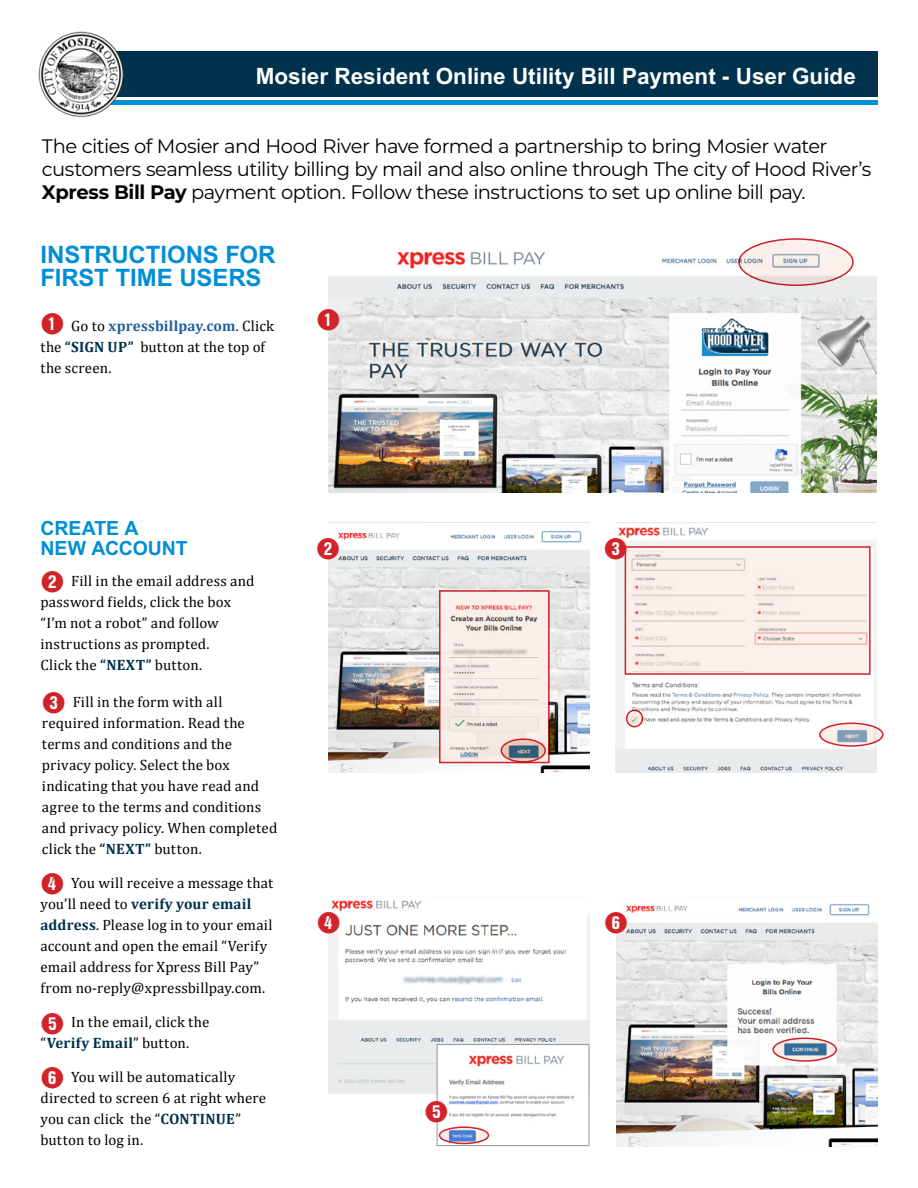
<style>
.page{position:relative;width:918px;height:1188px;background:#fff}
.page>*{position:absolute;margin:0;border:0;box-sizing:border-box;transform-origin:0 0}
.t1{font:700 24px/22.8px "M Arial";letter-spacing:-.005em;color:#008fd7}
.t2{font:24px "Numerics P04";color:#d2232a}
.t3{font:700 22.5px "M Arial";color:#fff}
.t4{font:19.5px/23.4px "Montserrat";letter-spacing:-.03em;color:#000}
.t5{font:700 19.5px/20.4px "M Arial";letter-spacing:-.005em;color:#008fd7}
.t6{font:15px/21px "Cambria";letter-spacing:.01em;color:#000}
.s1{font-weight:700}
.s2{font-weight:700;color:#215e9e}
.s3{font-weight:700;color:#00314d}
</style>
<div class="page">
<div style="left:106px;top:51px;width:772px;height:45px;background:#00314d"></div>
<hr style="left:106px;top:100px;width:772px;height:4px;background:#008fd7">
<img style="left:328px;top:244px;width:548px;height:248px">
<img style="left:616px;top:527px;width:261px;height:245px">
<img style="left:616px;top:903px;width:261px;height:243px">
<img style="left:328px;top:530px;width:261px;height:242px">
<img style="left:329px;top:900px;width:261px;height:194px">
<svg style="left:739px;top:239px;width:114px;height:46px;background:#ede1de"></svg>
<div style="left:738px;top:238px;width:116px;height:48px;border:2px solid #d2232a;border-radius:50%"></div>
<svg style="left:820px;top:723px;width:63px;height:23px"></svg>
<div style="left:819px;top:723px;width:65px;height:24px;border:2px solid #d2232a;border-radius:50%"></div>
<svg style="left:773px;top:1038px;width:63px;height:23px"></svg>
<div style="left:772px;top:1038px;width:65px;height:24px;border:2px solid #d2232a;border-radius:50%"></div>
<svg style="left:627px;top:710px;width:16px;height:17px"></svg>
<div style="left:626px;top:710px;width:17px;height:17px;border:2px solid #d2232a;border-radius:50%"></div>
<svg style="left:439px;top:590px;width:111px;height:173px;background:#eedbd7"></svg>
<div style="left:625px;top:546px;width:246px;height:129px;background:#fbf0eb;border:2px solid #d2232a"></div>
<img style="left:439px;top:1046px;width:148px;height:98px">
<div style="left:437px;top:1044px;width:152px;height:102px;border:1px solid #939598"></div>
<div style="left:318px;top:538px;width:21px;height:21px;background:#fff;border-radius:50%"></div>
<div style="left:606px;top:538px;width:20px;height:21px;background:#fff;border-radius:50%"></div>
<div style="left:606px;top:912px;width:20px;height:21px;background:#fff;border-radius:50%"></div>
<div style="left:318px;top:912px;width:21px;height:21px;background:#fff;border-radius:50%"></div>
<div style="left:318px;top:310px;width:21px;height:20px;background:#fff;border-radius:50%"></div>
<div style="left:426px;top:1102px;width:21px;height:20px;background:#fff;border-radius:50%"></div>
<svg style="left:501px;top:739px;width:44px;height:23px"></svg>
<div style="left:501px;top:738px;width:45px;height:25px;border:2px solid #d2232a;border-radius:50%"></div>
<svg style="left:439px;top:1127px;width:49px;height:16px"></svg>
<div style="left:439px;top:1126px;width:50px;height:18px;border:2px solid #d2232a;border-radius:50%"></div>
<img style="left:38px;top:31px;width:87px;height:86px">
<p class="t3" style="left:256px;top:63px;width:602px">Mosier Resident Online Utility Bill Payment - User Guide</p>
<p class="t4" style="left:42px;top:133px;width:831px">The cities of Mosier and Hood River have formed a partnership to bring Mosier water customers seamless utility billing by mail and also online through The city of Hood River’s<br><span class="s1">Xpress Bill Pay</span> payment option. Follow these instructions to set up online bill pay.</p>
<p class="t1" style="left:40px;top:243px;width:237px">INSTRUCTIONS FOR<br>FIRST TIME USERS</p>
<p class="t2" style="left:40px;top:312px;width:25px">Q</p>
<p class="t6" style="left:40px;top:316px;width:235px;text-indent:31px">Go to <span class="s2">xpressbillpay.com</span>. Click the <span class="s3">“SIGN UP”</span> button at the top of the screen.</p>
<p class="t2" style="left:317px;top:308px;width:25px">Q</p>
<p class="t5" style="left:40px;top:518px;width:149px">CREATE A<br>NEW ACCOUNT</p>
<p class="t2" style="left:40px;top:569px;width:25px">W</p>
<p class="t6" style="left:40px;top:570px;width:216px;text-indent:31px">Fill in the email address and password fields, click the box “I’m not a robot” and follow instructions as prompted.<br>Click the <span class="s3">“NEXT”</span> button.</p>
<p class="t2" style="left:42px;top:690px;width:25px">E</p>
<p class="t6" style="left:42px;top:691px;width:237px;text-indent:31px">Fill in the form with all required information. Read the terms and conditions and the privacy policy. Select the box indicating that you have read and agree to the terms and conditions and privacy policy. When completed click the <span class="s3">“NEXT”</span> button.</p>
<p class="t2" style="left:40px;top:872px;width:25px">R</p>
<p class="t6" style="left:40px;top:872px;width:234px;text-indent:31px">You will receive a message that you’ll need to <span class="s3">verify your email address</span>. Please log in to your email account and open the email “Verify email address for Xpress Bill Pay” from no-reply@xpressbillpay.com.</p>
<p class="t2" style="left:40px;top:1011px;width:25px">T</p>
<p class="t6" style="left:40px;top:1012px;width:170px;text-indent:31px">In the email, click the “<span class="s3">Verify Email</span>” button.</p>
<p class="t2" style="left:40px;top:1066px;width:25px">Y</p>
<p class="t6" style="left:40px;top:1066px;width:227px;text-indent:31px">You will be automatically directed to screen 6 at right where you can click the “<span class="s3">CONTINUE</span>” button to log in.</p>
<p class="t2" style="left:316px;top:536px;width:25px">W</p>
<p class="t2" style="left:604px;top:536px;width:25px">E</p>
<p class="t2" style="left:317px;top:910px;width:25px">R</p>
<p class="t2" style="left:604px;top:910px;width:25px">Y</p>
<p class="t2" style="left:424px;top:1100px;width:25px">T</p>
</div>
